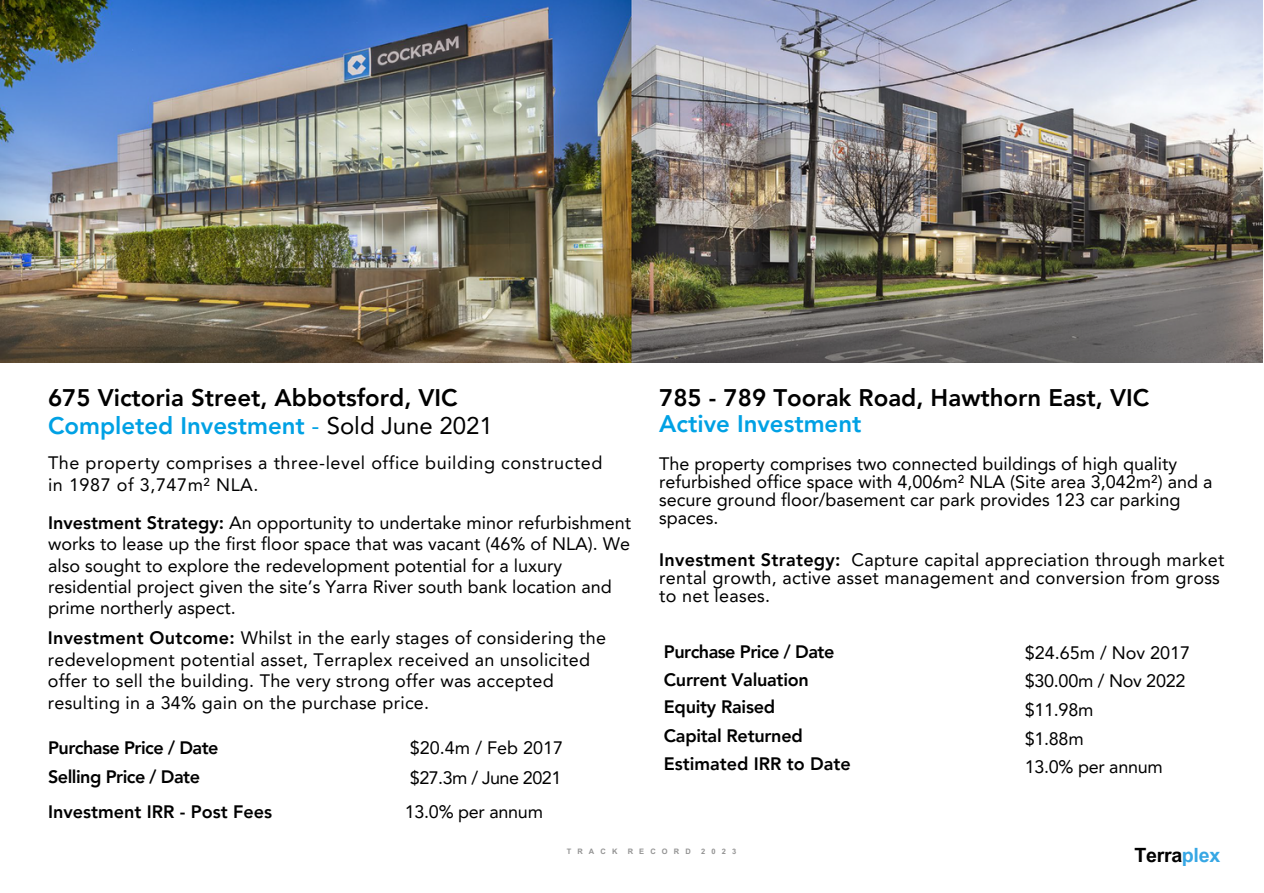
<style>
.page{position:relative;width:1264px;height:893px;background:#fff}
.page>*{position:absolute;margin:0;border:0;box-sizing:border-box;transform-origin:0 0}
.t1{font:800 24px "Avenir LT Pro";color:#000}
.t2{font:800 24px "Avenir LT Pro";color:#00a1e4}
.t3{font:700 19.65px "Arial MT Pro";letter-spacing:-.015em;color:#000}
.t4{font:18px/21.3px "Avenir LT Pro";color:#000}
.t5{font:800 18px "Avenir LT Pro";letter-spacing:-.015em;color:#000}
.t6{font:18px/21.1px "Avenir LT Pro";letter-spacing:.03em;color:#000}
.t7{font:18px "Avenir LT Pro";letter-spacing:-.03em;color:#000}
.t8{font:700 7.5px "Arial MT Pro";letter-spacing:.82em;color:#939393}
.s1{font-weight:400}
.s2{font-weight:400;color:#000}
.s3{font-weight:800}
.s4{color:#37a7e4}
</style>
<div class="page">
<img style="left:0;top:0;width:1262px;height:362px">
<p class="t1" style="left:48px;top:387px;width:411px">675 Victoria Street, Abbotsford, VIC</p>
<p class="t2" style="left:48px;top:416px;width:446px">Completed Investment <span class="s1">-</span> <span class="s2">Sold June 2021</span></p>
<p class="t6" style="left:48px;top:454px;width:556px">The property comprises a three-level office building constructed in 1987 of 3,747m² NLA.</p>
<p class="t4" style="left:48px;top:513px;width:584px"><span class="s3">Investment Strategy:</span> An opportunity to undertake minor refurbishment works to lease up the first floor space that was vacant (46% of NLA). We also sought to explore the redevelopment potential for a luxury residential project given the site’s Yarra River south bank location and prime northerly aspect.</p>
<p class="t4" style="left:48px;top:629px;width:560px"><span class="s3">Investment Outcome:</span> Whilst in the early stages of considering the redevelopment potential asset, Terraplex received an unsolicited offer to sell the building. The very strong offer was accepted resulting in a 34% gain on the purchase price.</p>
<p class="t5" style="left:48px;top:740px;width:172px">Purchase Price / Date</p>
<p class="t4" style="left:410px;top:738px;width:155px">$20.4m / Feb 2017</p>
<p class="t5" style="left:48px;top:769px;width:153px">Selling Price / Date</p>
<p class="t7" style="left:410px;top:770px;width:153px">$27.3m / June 2021</p>
<p class="t5" style="left:48px;top:804px;width:225px">Investment IRR - Post Fees</p>
<p class="t4" style="left:405px;top:802px;width:140px">13.0% per annum</p>
<p class="t1" style="left:659px;top:387px;width:491px">785 - 789 Toorak Road, Hawthorn East, VIC</p>
<p class="t2" style="left:659px;top:413px;width:204px">Active Investment</p>
<p class="t4" style="left:659px;top:456px;width:554px;line-height:18px">The property comprises two connected buildings of high quality refurbished office space with 4,006m² NLA (Site area 3,042m²) and a secure ground floor/basement car park provides 123 car parking spaces.</p>
<p class="t4" style="left:659px;top:551px;width:566px;line-height:18px"><span class="s3">Investment Strategy:</span> Capture capital appreciation through market rental growth, active asset management and conversion from gross to net leases.</p>
<p class="t5" style="left:664px;top:644px;width:172px">Purchase Price / Date</p>
<p class="t4" style="left:1024px;top:643px;width:167px">$24.65m / Nov 2017</p>
<p class="t5" style="left:664px;top:672px;width:146px">Current Valuation</p>
<p class="t4" style="left:1024px;top:671px;width:162px">$30.00m / Nov 2022</p>
<p class="t5" style="left:664px;top:699px;width:113px">Equity Raised</p>
<p class="t4" style="left:1024px;top:700px;width:70px">$11.98m</p>
<p class="t5" style="left:664px;top:727px;width:140px">Capital Returned</p>
<p class="t4" style="left:1024px;top:729px;width:60px">$1.88m</p>
<p class="t5" style="left:664px;top:756px;width:188px">Estimated IRR to Date</p>
<p class="t4" style="left:1024px;top:757px;width:140px">13.0% per annum</p>
<p class="t8" style="left:566px;top:848px;width:52px">TRACK</p>
<p class="t8" style="left:627px;top:848px;width:65px">RECORD</p>
<p class="t8" style="left:701px;top:848px;width:37px">2023</p>
<p class="t3" style="left:1134px;top:847px;width:87px">Terra<span class="s4">plex</span></p>
</div>
